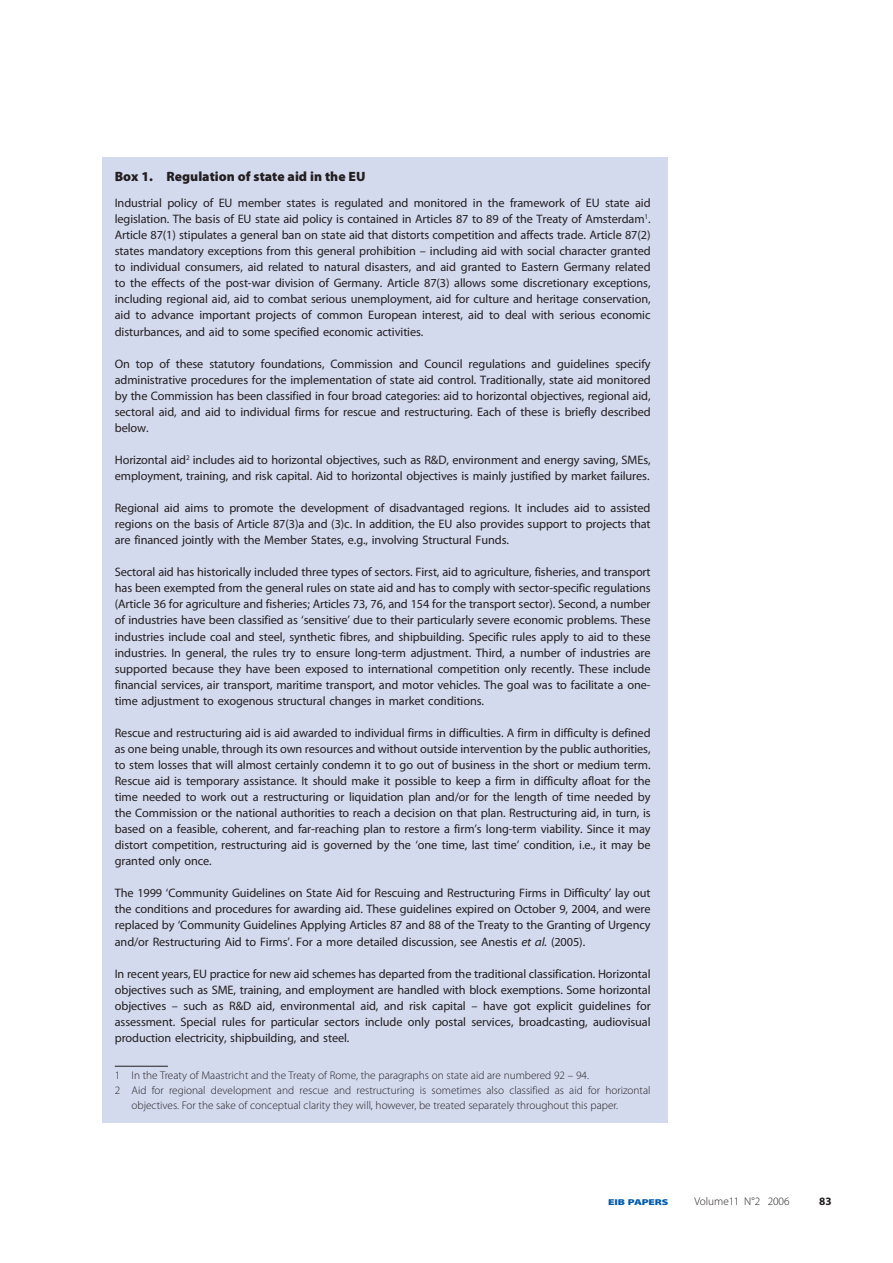
<style>
.page{position:relative;width:893px;height:1263px;background:#fff}
.page>*{position:absolute;margin:0;border:0;box-sizing:border-box;transform-origin:0 0}
.t1{font:900 13.5px "Myriad Pro";color:#231f20}
.t2{font:12.3px/16px "Myriad Pro";letter-spacing:-.01em;color:#231f20;text-align:justify}
.t3{font:300 11.25px "Myriad Pro";color:#231f20}
.t4{font:700 11.25px "Myriad Pro";color:#231f20}
.t5{font:900 semi-expanded 8.55px "Myriad Pro";letter-spacing:-.02em;color:#015bab;scale:1.26 1}
.s1{font-style:italic;font-stretch:semi-expanded}
</style>
<div class="page">
<div style="left:102px;top:158px;width:566px;height:964px;background:#d4daee"></div>
<hr style="left:115px;top:1066px;width:53px;height:1px;background:#231f20">
<p class="t1" style="left:115px;top:167px;width:252px">Box 1. Regulation of state aid in the EU</p>
<p class="t2" style="left:115px;top:195px;width:537px">Industrial policy of EU member states is regulated and monitored in the framework of EU state aid legislation. The basis of EU state aid policy is contained in Articles 87 to 89 of the Treaty of Amsterdam<sup>1</sup>.<br>Article 87(1) stipulates a general ban on state aid that distorts competition and affects trade. Article 87(2) states mandatory exceptions from this general prohibition – including aid with social character granted to individual consumers, aid related to natural disasters, and aid granted to Eastern Germany related to the effects of the post-war division of Germany. Article 87(3) allows some discretionary exceptions, including regional aid, aid to combat serious unemployment, aid for culture and heritage conservation, aid to advance important projects of common European interest, aid to deal with serious economic disturbances, and aid to some specified economic activities.</p>
<p class="t2" style="left:115px;top:355px;width:537px">On top of these statutory foundations, Commission and Council regulations and guidelines specify administrative procedures for the implementation of state aid control. Traditionally, state aid monitored by the Commission has been classified in four broad categories: aid to horizontal objectives, regional aid, sectoral aid, and aid to individual firms for rescue and restructuring. Each of these is briefly described below.</p>
<p class="t2" style="left:115px;top:452px;width:537px">Horizontal aid<sup>2</sup> includes aid to horizontal objectives, such as R&amp;D, environment and energy saving, SMEs, employment, training, and risk capital. Aid to horizontal objectives is mainly justified by market failures.</p>
<p class="t2" style="left:115px;top:500px;width:537px">Regional aid aims to promote the development of disadvantaged regions. It includes aid to assisted regions on the basis of Article 87(3)a and (3)c. In addition, the EU also provides support to projects that are financed jointly with the Member States, e.g., involving Structural Funds.</p>
<p class="t2" style="left:115px;top:564px;width:537px">Sectoral aid has historically included three types of sectors. First, aid to agriculture, fisheries, and transport has been exempted from the general rules on state aid and has to comply with sector-specific regulations (Article 36 for agriculture and fisheries; Articles 73, 76, and 154 for the transport sector). Second, a number of industries have been classified as ‘sensitive’ due to their particularly severe economic problems. These industries include coal and steel, synthetic fibres, and shipbuilding. Specific rules apply to aid to these industries. In general, the rules try to ensure long-term adjustment. Third, a number of industries are supported because they have been exposed to international competition only recently. These include financial services, air transport, maritime transport, and motor vehicles. The goal was to facilitate a one&shy;time adjustment to exogenous structural changes in market conditions.</p>
<p class="t2" style="left:115px;top:724px;width:537px">Rescue and restructuring aid is aid awarded to individual firms in difficulties. A firm in difficulty is defined as one being unable, through its own resources and without outside intervention by the public authorities, to stem losses that will almost certainly condemn it to go out of business in the short or medium term.<br>Rescue aid is temporary assistance. It should make it possible to keep a firm in difficulty afloat for the time needed to work out a restructuring or liquidation plan and/or for the length of time needed by the Commission or the national authorities to reach a decision on that plan. Restructuring aid, in turn, is based on a feasible, coherent, and far-reaching plan to restore a firm’s long-term viability. Since it may distort competition, restructuring aid is governed by the ‘one time, last time’ condition, i.e., it may be granted only once.</p>
<p class="t2" style="left:115px;top:885px;width:537px">The 1999 ‘Community Guidelines on State Aid for Rescuing and Restructuring Firms in Difficulty’ lay out the conditions and procedures for awarding aid. These guidelines expired on October 9, 2004, and were replaced by ‘Community Guidelines Applying Articles 87 and 88 of the Treaty to the Granting of Urgency and/or Restructuring Aid to Firms’. For a more detailed discussion, see Anestis <span class="s1">et al.</span> (2005).</p>
<p class="t2" style="left:115px;top:965px;width:537px">In recent years, EU practice for new aid schemes has departed from the traditional classification. Horizontal objectives such as SME, training, and employment are handled with block exemptions. Some horizontal objectives – such as R&amp;D aid, environmental aid, and risk capital – have got explicit guidelines for assessment. Special rules for particular sectors include only postal services, broadcasting, audiovisual production electricity, shipbuilding, and steel.</p>
<p class="t3" style="left:115px;top:1069px;width:476px">1 In the Treaty of Maastricht and the Treaty of Rome, the paragraphs on state aid are numbered 92 – 94.</p>
<p class="t3" style="left:115px;top:1084px;width:537px">2 Aid for regional development and rescue and restructuring is sometimes also classified as aid for horizontal</p>
<p class="t3" style="left:132px;top:1099px;width:488px">objectives. For the sake of conceptual clarity they will, however, be treated separately throughout this paper.</p>
<p class="t5" style="left:608px;top:1197px;width:49px">EIB PAPERS</p>
<p class="t3" style="left:694px;top:1194px;width:97px">Volume11 N°2 2006</p>
<p class="t4" style="left:819px;top:1194px;width:14px">83</p>
</div>
